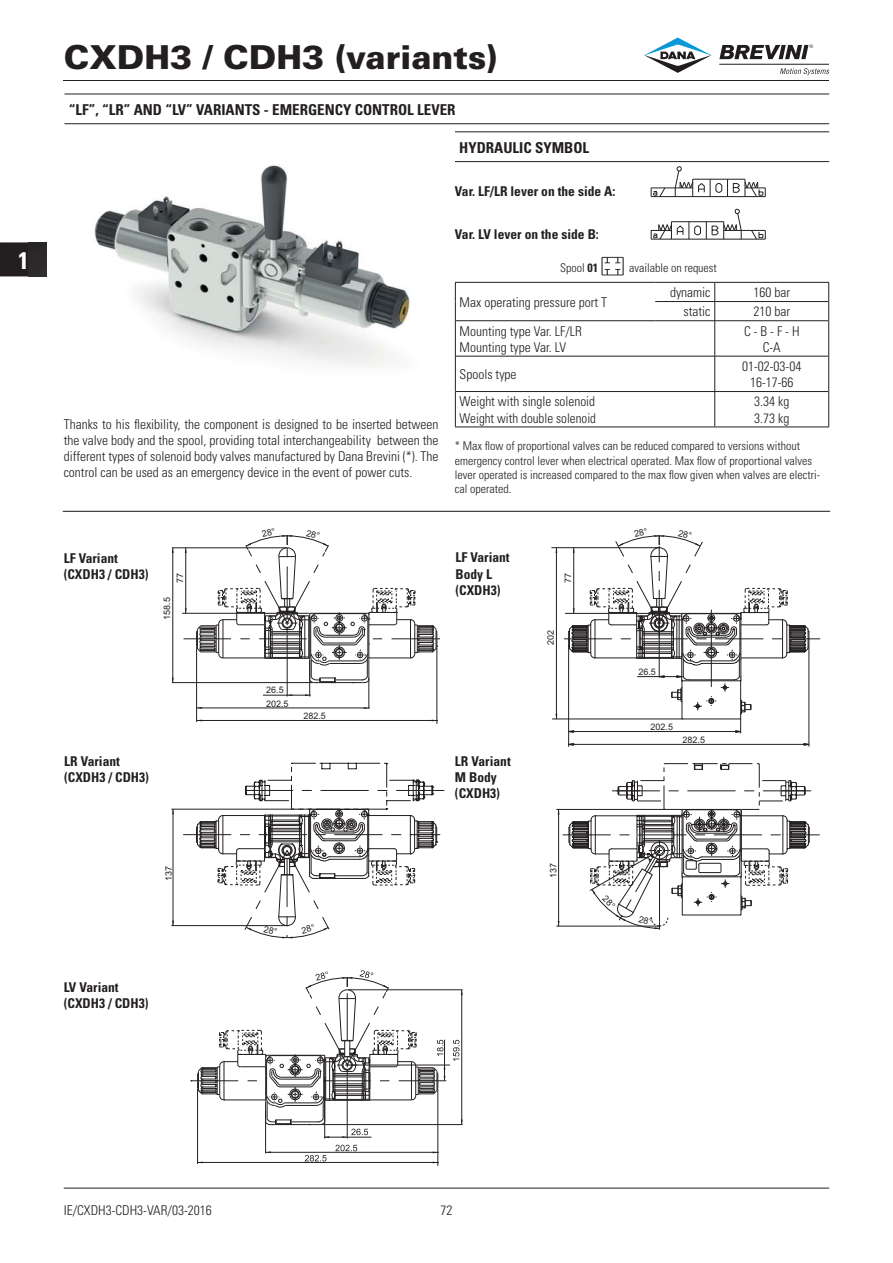
<style>
.page{position:relative;width:893px;height:1263px;background:#fff}
.page>*{position:absolute;margin:0;border:0;box-sizing:border-box;transform-origin:0 0}
.t1{font:900 33px "Univers";color:#231f20}
.t2{font:700 condensed 24px "Univers";color:#fff}
.t3{font:700 condensed 15px "Univers";color:#231f20}
.t4{font:300 condensed 13.5px/16.2px "Univers";color:#231f20}
.t5{font:700 condensed 13.5px/16.2px "Univers";color:#231f20}
.t6{font:300 condensed 12px/14.4px "Univers";color:#231f20}
.t7{font:9px "Arial";color:#231f20}
.t8{font:300 4.8px "Helvetica Neue";color:#221e1f}
.s1{font-weight:700}
</style>
<div class="page">
<hr style="left:64px;top:1188px;width:765px;height:1px;background:#231f20">
<hr style="left:64px;top:80px;width:765px;height:1px;background:#231f20">
<svg style="left:0;top:242px;width:29px;height:34px"></svg>
<hr style="left:63px;top:511px;width:767px;height:1px;background:#15161a">
<hr style="left:809px;top:647px;width:1px;height:99px;background:#231f20">
<hr style="left:569px;top:744px;width:240px;height:1px;background:#231f20">
<svg style="left:244px;top:547px;width:459px;height:383px"></svg>
<hr style="left:173px;top:809px;width:1px;height:117px;background:#231f20">
<svg style="left:803px;top:743px;width:6px;height:3px"></svg>
<svg style="left:568px;top:743px;width:6px;height:3px"></svg>
<hr style="left:172px;top:809px;width:137px;height:1px;background:#231f20">
<hr style="left:172px;top:925px;width:115px;height:1px;background:#231f20">
<hr style="left:182px;top:613px;width:127px;height:1px;background:#231f20">
<hr style="left:172px;top:548px;width:114px;height:1px;background:#231f20">
<hr style="left:172px;top:682px;width:140px;height:1px;background:#231f20">
<hr style="left:172px;top:548px;width:1px;height:135px;background:#231f20">
<hr style="left:287px;top:635px;width:1px;height:62px;background:#231f20">
<hr style="left:309px;top:660px;width:1px;height:37px;background:#231f20">
<hr style="left:263px;top:695px;width:47px;height:1px;background:#231f20">
<hr style="left:196px;top:647px;width:1px;height:75px;background:#231f20">
<hr style="left:437px;top:647px;width:1px;height:77px;background:#231f20">
<hr style="left:197px;top:720px;width:240px;height:1px;background:#231f20">
<hr style="left:369px;top:678px;width:1px;height:31px;background:#231f20">
<hr style="left:197px;top:708px;width:172px;height:1px;background:#231f20">
<svg style="left:364px;top:707px;width:6px;height:2px"></svg>
<hr style="left:348px;top:1065px;width:102px;height:1px;background:#231f20">
<hr style="left:348px;top:990px;width:115px;height:1px;background:#231f20">
<hr style="left:322px;top:1124px;width:141px;height:1px;background:#231f20">
<hr style="left:461px;top:990px;width:1px;height:135px;background:#231f20">
<hr style="left:265px;top:1110px;width:1px;height:43px;background:#231f20">
<hr style="left:197px;top:1089px;width:1px;height:75px;background:#231f20">
<hr style="left:438px;top:1089px;width:1px;height:77px;background:#231f20">
<hr style="left:198px;top:1162px;width:240px;height:1px;background:#231f20">
<hr style="left:266px;top:1152px;width:172px;height:1px;background:#231f20">
<svg style="left:453px;top:1040px;width:6px;height:21px"></svg>
<svg style="left:305px;top:1155px;width:21px;height:7px"></svg>
<svg style="left:335px;top:1145px;width:22px;height:6px"></svg>
<svg style="left:191px;top:970px;width:255px;height:168px"></svg>
<img style="left:29px;top:80px;width:461px;height:347px">
<img style="left:64px;top:80px;width:426px;height:1px">
<img style="left:29px;top:242px;width:18px;height:34px">
<hr style="left:651px;top:196px;width:114px;height:1px;background:#231f20">
<hr style="left:651px;top:188px;width:42px;height:1px;background:#231f20">
<svg style="left:651px;top:187px;width:15px;height:11px"></svg>
<svg style="left:674px;top:166px;width:92px;height:32px"></svg>
<hr style="left:651px;top:239px;width:114px;height:1px;background:#231f20">
<hr style="left:724px;top:230px;width:41px;height:1px;background:#231f20">
<svg style="left:750px;top:229px;width:16px;height:11px"></svg>
<svg style="left:650px;top:208px;width:92px;height:32px"></svg>
<div style="left:64px;top:94px;width:765px;height:30px;background:#fff"></div>
<hr style="left:64px;top:94px;width:765px;height:1px;background:#231f20">
<hr style="left:64px;top:123px;width:765px;height:1px;background:#231f20">
<svg style="left:602px;top:257px;width:22px;height:19px"></svg>
<hr style="left:655px;top:301px;width:173px;height:1px;background:#231f20">
<svg style="left:714px;top:283px;width:1px;height:37px"></svg>
<hr style="left:456px;top:320px;width:199px;height:1px;background:#231f20">
<hr style="left:714px;top:321px;width:1px;height:35px;background:#231f20">
<hr style="left:456px;top:356px;width:259px;height:1px;background:#231f20">
<hr style="left:714px;top:356px;width:1px;height:35px;background:#231f20">
<hr style="left:714px;top:392px;width:1px;height:35px;background:#231f20">
<hr style="left:655px;top:320px;width:173px;height:1px;background:#231f20">
<hr style="left:715px;top:356px;width:113px;height:1px;background:#231f20">
<hr style="left:455px;top:282px;width:200px;height:1px;background:#231f20">
<hr style="left:655px;top:282px;width:174px;height:1px;background:#231f20">
<svg style="left:455px;top:283px;width:1px;height:38px"></svg>
<svg style="left:828px;top:283px;width:1px;height:38px"></svg>
<hr style="left:455px;top:321px;width:1px;height:35px;background:#231f20">
<hr style="left:828px;top:321px;width:1px;height:35px;background:#231f20">
<hr style="left:455px;top:356px;width:1px;height:36px;background:#231f20">
<hr style="left:828px;top:356px;width:1px;height:36px;background:#231f20">
<hr style="left:455px;top:392px;width:1px;height:35px;background:#231f20">
<hr style="left:828px;top:392px;width:1px;height:35px;background:#231f20">
<hr style="left:455px;top:427px;width:374px;height:1px;background:#231f20">
<hr style="left:456px;top:391px;width:372px;height:1px;background:#231f20">
<div style="left:455px;top:132px;width:374px;height:30px;background:#fff"></div>
<hr style="left:455px;top:131px;width:374px;height:1px;background:#231f20">
<hr style="left:455px;top:161px;width:374px;height:1px;background:#231f20">
<svg style="left:644px;top:37px;width:68px;height:36px"></svg>
<svg style="left:780px;top:68px;width:49px;height:7px"></svg>
<svg style="left:719px;top:45px;width:89px;height:14px"></svg>
<hr style="left:719px;top:64px;width:110px;height:1px;background:#211d1e">
<svg style="left:183px;top:535px;width:257px;height:149px"></svg>
<svg style="left:558px;top:763px;width:261px;height:166px"></svg>
<svg style="left:183px;top:763px;width:261px;height:175px"></svg>
<svg style="left:564px;top:535px;width:256px;height:198px"></svg>
<h2 class="t2" style="left:18px;top:252px;width:12px">1</h2>
<h1 class="t1" style="left:64px;top:45px;width:435px">CXDH3 / CDH3 (variants)</h1>
<p class="t3" style="left:69px;top:104px;width:388px">“LF”, “LR” AND “LV” VARIANTS - EMERGENCY CONTROL LEVER</p>
<p class="t3" style="left:459px;top:142px;width:132px">HYDRAULIC SYMBOL</p>
<p class="t5" style="left:455px;top:185px;width:162px">Var. LF/LR lever on the side A:</p>
<p class="t5" style="left:455px;top:227px;width:145px">Var. LV lever on the side B:</p>
<p class="t6" style="left:560px;top:261px;width:39px">Spool <span class="s1">01</span></p>
<p class="t6" style="left:629px;top:261px;width:89px">available on request</p>
<p class="t4" style="left:460px;top:295px;width:149px">Max operating pressure port T</p>
<p class="t4" style="left:670px;top:286px;width:42px">dynamic</p>
<p class="t4" style="left:753px;top:286px;width:38px">160 bar</p>
<p class="t4" style="left:683px;top:305px;width:28px">static</p>
<p class="t4" style="left:753px;top:305px;width:38px">210 bar</p>
<p class="t8" style="left:809px;top:45px;width:5px">®</p>
<p class="t4" style="left:64px;top:417px;width:376px;text-align:justify">Thanks to his flexibility, the component is designed to be inserted between the valve body and the spool, providing total interchangeability between the different types of solenoid body valves manufactured by Dana Brevini (*). The control can be used as an emergency device in the event of power cuts.</p>
<p class="t4" style="left:460px;top:324px;width:124px">Mounting type Var. LF/LR<br>Mounting type Var. LV</p>
<p class="t4" style="left:744px;top:324px;width:57px;text-align:center">C - B - F - H<br>C-A</p>
<p class="t4" style="left:460px;top:368px;width:58px">Spools type</p>
<p class="t4" style="left:742px;top:360px;width:61px;text-align:center">01-02-03-04<br>16-17-66</p>
<p class="t4" style="left:460px;top:395px;width:138px">Weight with single solenoid<br>Weight with double solenoid</p>
<p class="t4" style="left:754px;top:395px;width:37px">3.34 kg<br>3.73 kg</p>
<p class="t6" style="left:455px;top:440px;width:367px">* Max flow of proportional valves can be reduced compared to versions without emergency control lever when electrical operated. Max flow of proportional valves lever operated is increased compared to the max flow given when valves are electri&shy;cal operated.</p>
<p class="t5" style="left:64px;top:551px;width:86px">LF Variant (CXDH3 / CDH3)</p>
<p class="t7" style="left:175px;top:583px;width:11px;rotate:-90deg">77</p>
<p class="t7" style="left:162px;top:620px;width:24px;rotate:-90deg">158.5</p>
<p class="t5" style="left:64px;top:754px;width:86px">LR Variant (CXDH3 / CDH3)</p>
<p class="t7" style="left:266px;top:685px;width:19px">26.5</p>
<p class="t7" style="left:266px;top:699px;width:24px">202.5</p>
<p class="t7" style="left:303px;top:711px;width:24px">282.5</p>
<p class="t5" style="left:455px;top:551px;width:56px">LF Variant<br>Body L (CXDH3)</p>
<p class="t7" style="left:563px;top:583px;width:11px;rotate:-90deg">77</p>
<p class="t7" style="left:545px;top:645px;width:16px;rotate:-90deg">202</p>
<p class="t5" style="left:455px;top:754px;width:57px">LR Variant<br>M Body (CXDH3)</p>
<p class="t7" style="left:638px;top:667px;width:19px">26.5</p>
<p class="t7" style="left:650px;top:722px;width:24px">202.5</p>
<p class="t7" style="left:682px;top:735px;width:24px">282.5</p>
<p class="t7" style="left:164px;top:881px;width:16px;rotate:-90deg">137</p>
<p class="t7" style="left:548px;top:878px;width:16px;rotate:-90deg">137</p>
<p class="t5" style="left:64px;top:980px;width:86px">LV Variant (CXDH3 / CDH3)</p>
<p class="t4" style="left:64px;top:1203px;width:149px">IE/CXDH3-CDH3-VAR/03-2016</p>
<p class="t4" style="left:440px;top:1203px;width:13px">72</p>
</div>
